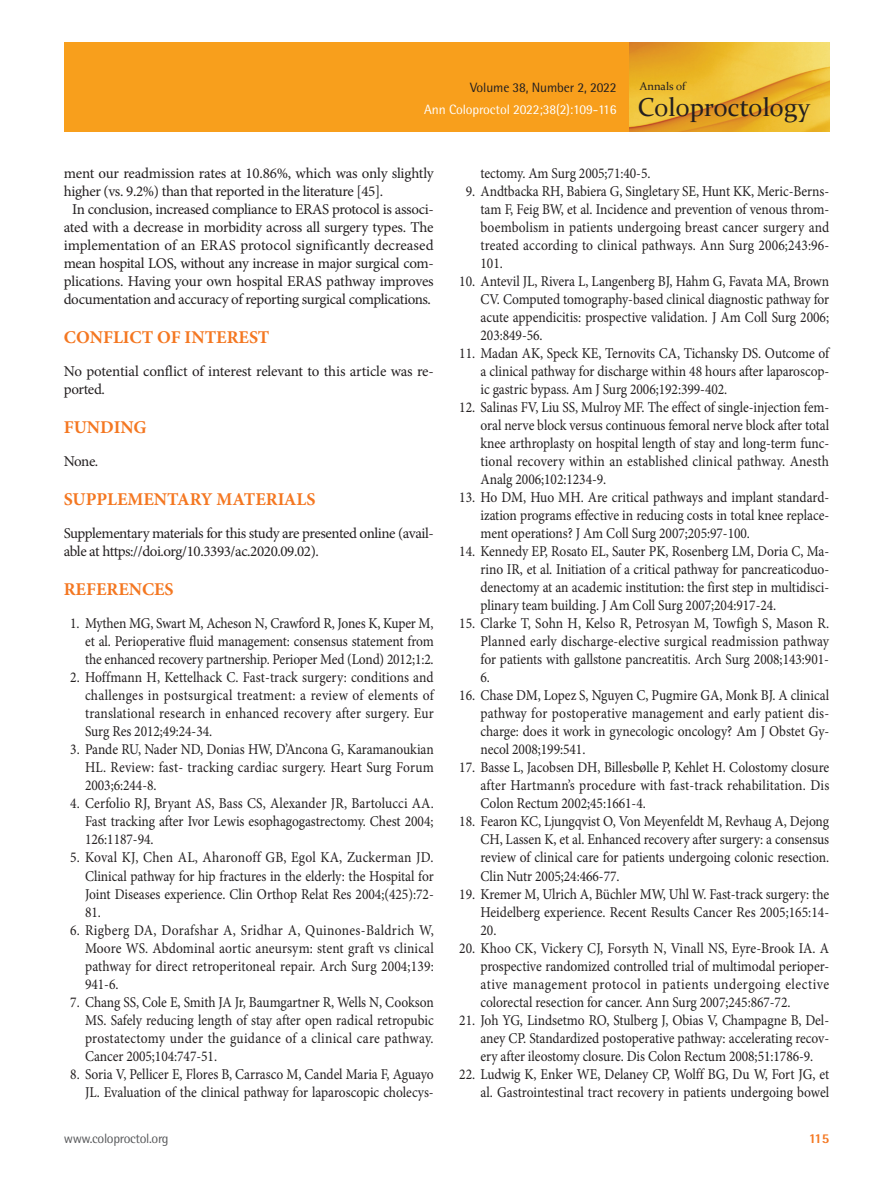
<style>
.page{position:relative;width:893px;height:1191px;background:#fff}
.page>*{position:absolute;margin:0;border:0;box-sizing:border-box;transform-origin:0 0}
.t1{font:25.95px "Constantia";color:#231f20}
.본문제목_대{font:700 18px "Minion Pro";color:#f47721}
.참고문헌2{font:15px/18px "Minion Pro";letter-spacing:-.005em;color:#231f20;text-align:justify;scale:.9 1}
.참고문헌1{font:15px/18px "Minion Pro";color:#231f20;text-align:justify;scale:.9 1}
.본문{font:15px/18px "Minion Pro";letter-spacing:-.02em;color:#231f20}
.본문_앞단락0{font:15px/18px "Minion Pro";letter-spacing:-.025em;color:#231f20}
.t2{font:13.5px "Rotis Semi Sans Std";letter-spacing:-.01em;color:#fff}
.t3{font:13.5px "Rotis Semi Sans Std";letter-spacing:-.01em;color:#231f20}
.t4{font:13.5px "Rotis Semi Sans Std";letter-spacing:-.025em;color:#57585a}
.t5{font:800 13.5px "Rotis Semi Sans Std";color:#f47721}
.t6{font:11.25px "Constantia";color:#231f20}
</style>
<div class="page">
<div style="left:64px;top:43px;width:565px;height:89px;background:#f89f1c"></div>
<img style="left:629px;top:43px;width:200px;height:89px">
<p class="t3" style="left:470px;top:80px;width:148px">Volume 38, Number 2, 2022</p>
<p class="t2" style="left:424px;top:102px;width:194px">Ann Coloproctol 2022;38(2):109-116</p>
<p class="t6" style="left:640px;top:79px;width:47px">Annals of</p>
<h1 class="t1" style="left:638px;top:90px;width:174px">Coloproctology</h1>
<p class="본문" style="left:64px;top:164px;width:372px">ment our readmission rates at 10.86%, which was only slightly higher (vs. 9.2%) than that reported in the literature [45].</p>
<p class="본문" style="left:64px;top:200px;width:371px;text-align:center">In conclusion, increased compliance to ERAS protocol is associ&shy;ated with a decrease in morbidity across all surgery types. The implementation of an ERAS protocol significantly decreased mean hospital LOS, without any increase in major surgical com&shy;plications. Having your own hospital ERAS pathway improves documentation and accuracy of reporting surgical complications.</p>
<p class="본문제목_대" style="left:64px;top:324px;width:207px">CONFLICT OF INTEREST</p>
<p class="본문_앞단락0" style="left:64px;top:362px;width:371px">No potential conflict of interest relevant to this article was re&shy;ported.</p>
<p class="본문제목_대" style="left:64px;top:414px;width:84px">FUNDING</p>
<p class="본문_앞단락0" style="left:64px;top:452px;width:36px">None.</p>
<p class="본문제목_대" style="left:64px;top:486px;width:253px">SUPPLEMENTARY MATERIALS</p>
<p class="본문_앞단락0" style="left:64px;top:524px;width:371px">Supplementary materials for this study are presented online (avail&shy;able at https://doi.org/10.3393/ac.2020.09.02).</p>
<p class="본문제목_대" style="left:64px;top:576px;width:111px">REFERENCES</p>
<p class="참고문헌1" style="left:85px;top:614px;width:389px;text-indent:-15px">1. Mythen MG, Swart M, Acheson N, Crawford R, Jones K, Kuper M, et al. Perioperative fluid management: consensus statement from the enhanced recovery partnership. Perioper Med (Lond) 2012;1:2.</p>
<p class="참고문헌1" style="left:85px;top:668px;width:389px;text-indent:-15px">2. Hoffmann H, Kettelhack C. Fast-track surgery: conditions and challenges in postsurgical treatment: a review of elements of translational research in enhanced recovery after surgery. Eur Surg Res 2012;49:24-34.</p>
<p class="참고문헌1" style="left:85px;top:740px;width:389px;text-indent:-15px">3. Pande RU, Nader ND, Donias HW, D’Ancona G, Karamanoukian HL. Review: fast- tracking cardiac surgery. Heart Surg Forum 2003;6:244-8.</p>
<p class="참고문헌1" style="left:85px;top:794px;width:389px;text-indent:-15px">4. Cerfolio RJ, Bryant AS, Bass CS, Alexander JR, Bartolucci AA.<br>Fast tracking after Ivor Lewis esophagogastrectomy. Chest 2004; 126:1187-94.</p>
<p class="참고문헌1" style="left:85px;top:848px;width:389px;text-indent:-15px">5. Koval KJ, Chen AL, Aharonoff GB, Egol KA, Zuckerman JD.<br>Clinical pathway for hip fractures in the elderly: the Hospital for Joint Diseases experience. Clin Orthop Relat Res 2004;(425):72- 81.</p>
<p class="참고문헌1" style="left:85px;top:920px;width:389px;text-indent:-15px">6. Rigberg DA, Dorafshar A, Sridhar A, Quinones-Baldrich W, Moore WS. Abdominal aortic aneursym: stent graft vs clinical pathway for direct retroperitoneal repair. Arch Surg 2004;139:<br>941-6.</p>
<p class="참고문헌1" style="left:85px;top:992px;width:389px;text-indent:-15px">7. Chang SS, Cole E, Smith JA Jr, Baumgartner R, Wells N, Cookson MS. Safely reducing length of stay after open radical retropubic prostatectomy under the guidance of a clinical care pathway.<br>Cancer 2005;104:747-51.</p>
<p class="참고문헌1" style="left:70px;top:1064px;width:405px;text-align:right">8. Soria V, Pellicer E, Flores B, Carrasco M, Candel Maria F, Aguayo<br>JL. Evaluation of the clinical pathway for laparoscopic cholecys-</p>
<p class="t4" style="left:64px;top:1130px;width:106px">www.coloproctol.org</p>
<p class="참고문헌1" style="left:480px;top:164px;width:190px">tectomy. Am Surg 2005;71:40-5.</p>
<p class="참고문헌1" style="left:480px;top:182px;width:389px;text-indent:-15px">9. Andtbacka RH, Babiera G, Singletary SE, Hunt KK, Meric-Berns&shy;tam F, Feig BW, et al. Incidence and prevention of venous throm&shy;boembolism in patients undergoing breast cancer surgery and treated according to clinical pathways. Ann Surg 2006;243:96- 101.</p>
<p class="참고문헌2" style="left:480px;top:272px;width:389px;text-indent:-21px">10. Antevil JL, Rivera L, Langenberg BJ, Hahm G, Favata MA, Brown CV. Computed tomography-based clinical diagnostic pathway for acute appendicitis: prospective validation. J Am Coll Surg 2006; 203:849-56.</p>
<p class="참고문헌2" style="left:480px;top:344px;width:389px;text-indent:-21px">11. Madan AK, Speck KE, Ternovits CA, Tichansky DS. Outcome of a clinical pathway for discharge within 48 hours after laparoscop&shy;ic gastric bypass. Am J Surg 2006;192:399-402.</p>
<p class="참고문헌2" style="left:480px;top:398px;width:389px;text-indent:-21px">12. Salinas FV, Liu SS, Mulroy MF. The effect of single-injection fem&shy;oral nerve block versus continuous femoral nerve block after total knee arthroplasty on hospital length of stay and long-term func&shy;tional recovery within an established clinical pathway. Anesth Analg 2006;102:1234-9.</p>
<p class="참고문헌2" style="left:480px;top:488px;width:389px;text-indent:-21px">13. Ho DM, Huo MH. Are critical pathways and implant standard&shy;ization programs effective in reducing costs in total knee replace&shy;ment operations? J Am Coll Surg 2007;205:97-100.</p>
<p class="참고문헌2" style="left:480px;top:542px;width:389px;text-indent:-21px">14. Kennedy EP, Rosato EL, Sauter PK, Rosenberg LM, Doria C, Ma&shy;rino IR, et al. Initiation of a critical pathway for pancreaticoduo&shy;denectomy at an academic institution: the first step in multidisci&shy;plinary team building. J Am Coll Surg 2007;204:917-24.</p>
<p class="참고문헌2" style="left:480px;top:614px;width:389px;text-indent:-21px">15. Clarke T, Sohn H, Kelso R, Petrosyan M, Towfigh S, Mason R.<br>Planned early discharge-elective surgical readmission pathway for patients with gallstone pancreatitis. Arch Surg 2008;143:901- 6.</p>
<p class="참고문헌2" style="left:480px;top:686px;width:389px;text-indent:-21px">16. Chase DM, Lopez S, Nguyen C, Pugmire GA, Monk BJ. A clinical pathway for postoperative management and early patient dis&shy;charge: does it work in gynecologic oncology? Am J Obstet Gy&shy;necol 2008;199:541.</p>
<p class="참고문헌2" style="left:480px;top:758px;width:389px;text-indent:-21px">17. Basse L, Jacobsen DH, Billesbølle P, Kehlet H. Colostomy closure after Hartmann’s procedure with fast-track rehabilitation. Dis Colon Rectum 2002;45:1661-4.</p>
<p class="참고문헌2" style="left:480px;top:812px;width:389px;text-indent:-21px">18. Fearon KC, Ljungqvist O, Von Meyenfeldt M, Revhaug A, Dejong CH, Lassen K, et al. Enhanced recovery after surgery: a consensus review of clinical care for patients undergoing colonic resection.<br>Clin Nutr 2005;24:466-77.</p>
<p class="참고문헌2" style="left:480px;top:884px;width:389px;text-indent:-21px">19. Kremer M, Ulrich A, Büchler MW, Uhl W. Fast-track surgery: the Heidelberg experience. Recent Results Cancer Res 2005;165:14- 20.</p>
<p class="참고문헌2" style="left:480px;top:938px;width:389px;text-indent:-21px">20. Khoo CK, Vickery CJ, Forsyth N, Vinall NS, Eyre-Brook IA. A prospective randomized controlled trial of multimodal perioper&shy;ative management protocol in patients undergoing elective colorectal resection for cancer. Ann Surg 2007;245:867-72.</p>
<p class="참고문헌2" style="left:480px;top:1010px;width:389px;text-indent:-21px">21. Joh YG, Lindsetmo RO, Stulberg J, Obias V, Champagne B, Del&shy;aney CP. Standardized postoperative pathway: accelerating recov&shy;ery after ileostomy closure. Dis Colon Rectum 2008;51:1786-9.</p>
<p class="참고문헌2" style="left:459px;top:1064px;width:413px;text-align:right">22. Ludwig K, Enker WE, Delaney CP, Wolff BG, Du W, Fort JG, et al. Gastrointestinal tract recovery in patients undergoing bowel</p>
<p class="t5" style="left:809px;top:1129px;width:22px">115</p>
</div>
